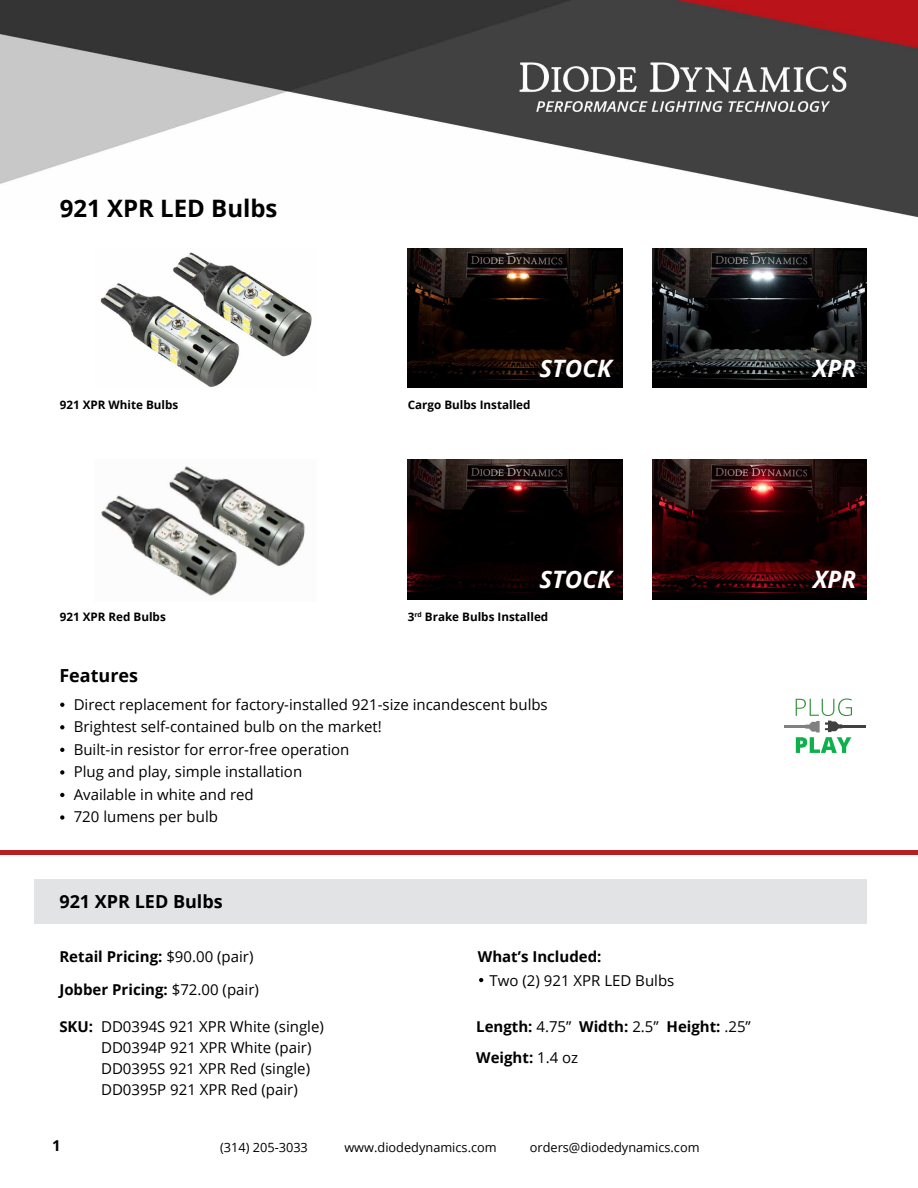
<style>
.page{position:relative;width:918px;height:1188px;background:#fff}
.page>*{position:absolute;margin:0;border:0;box-sizing:border-box;transform-origin:0 0}
.t1{font:italic 700 24px "Open Sans";color:#fff}
.t2{font:700 24px "Open Sans";color:#000}
.t3{font:700 18px "Open Sans";color:#000}
.t4{font:15px/22.5px "Open Sans";color:#000}
.t5{font:700 15px/31.5px "Open Sans";color:#000}
.t6{font:12.75px "Open Sans";color:#000}
.t7{font:700 11.7px "Open Sans";color:#000}
.s1{font-weight:400}
.s2{font-weight:700}
</style>
<div class="page">
<img style="left:0;top:0;width:918px;height:218px">
<svg style="left:60px;top:703px;width:4px;height:4px"></svg>
<svg style="left:60px;top:725px;width:4px;height:4px"></svg>
<svg style="left:60px;top:748px;width:4px;height:4px"></svg>
<svg style="left:60px;top:770px;width:4px;height:5px"></svg>
<svg style="left:60px;top:793px;width:4px;height:4px"></svg>
<svg style="left:60px;top:815px;width:4px;height:5px"></svg>
<div style="left:34px;top:879px;width:833px;height:45px;background:#e2e3e4"></div>
<svg style="left:479px;top:978px;width:4px;height:4px"></svg>
<hr style="left:0;top:851px;width:918px;height:4px;background:#b92025">
<img style="left:100px;top:252px;width:212px;height:135px">
<svg style="left:796px;top:698px;width:56px;height:55px"></svg>
<hr style="left:784px;top:725px;width:24px;height:3px;background:#7f8080">
<hr style="left:841px;top:725px;width:24px;height:3px;background:#404040">
<img style="left:408px;top:248px;width:214px;height:140px">
<img style="left:652px;top:248px;width:215px;height:140px">
<img style="left:101px;top:466px;width:204px;height:130px">
<img style="left:408px;top:460px;width:214px;height:140px">
<img style="left:652px;top:460px;width:215px;height:140px">
<h1 class="t2" style="left:60px;top:191px;width:219px">921 XPR LED Bulbs</h1>
<p class="t7" style="left:60px;top:397px;width:120px">921 XPR White Bulbs</p>
<p class="t7" style="left:408px;top:397px;width:124px">Cargo Bulbs Installed</p>
<h1 class="t1" style="left:539px;top:351px;width:74px">STOCK</h1>
<h1 class="t1" style="left:813px;top:351px;width:45px">XPR</h1>
<h1 class="t1" style="left:539px;top:563px;width:74px">STOCK</h1>
<h1 class="t1" style="left:813px;top:563px;width:45px">XPR</h1>
<p class="t7" style="left:60px;top:608px;width:108px">921 XPR Red Bulbs</p>
<p class="t7" style="left:408px;top:608px;width:142px">3<sup>rd</sup> Brake Bulbs Installed</p>
<p class="t3" style="left:59px;top:663px;width:80px">Features</p>
<p class="t4" style="left:74px;top:693px;width:476px">Direct replacement for factory-installed 921-size incandescent bulbs Brightest self-contained bulb on the market!<br>Built-in resistor for error-free operation<br>Plug and play, simple installation<br>Available in white and red<br>720 lumens per bulb</p>
<p class="t3" style="left:59px;top:889px;width:165px">921 XPR LED Bulbs</p>
<p class="t5" style="left:59px;top:940px;width:196px">Retail Pricing: <span class="s1">$90.00 (pair)</span></p>
<p class="t5" style="left:59px;top:973px;width:201px">Jobber Pricing: <span class="s1">$72.00 (pair)</span></p>
<p class="t4" style="left:101px;top:1015px;width:224px;line-height:21px;text-indent:-42px"><span class="s2">SKU:</span> DD0394S 921 XPR White (single)<br>DD0394P 921 XPR White (pair)<br>DD0395S 921 XPR Red (single)<br>DD0395P 921 XPR Red (pair)</p>
<p class="t5" style="left:478px;top:940px;width:125px">What’s Included:</p>
<p class="t4" style="left:490px;top:969px;width:186px">Two (2) 921 XPR LED Bulbs</p>
<p class="t5" style="left:476px;top:1010px;width:276px">Length: <span class="s1">4.75”</span> Width: <span class="s1">2.5”</span> Height: <span class="s1">.25”<br></span>Weight: <span class="s1">1.4 oz</span></p>
<p class="t5" style="left:52px;top:1130px;width:10px">1</p>
<p class="t6" style="left:220px;top:1139px;width:89px">(314) 205-3033</p>
<p class="t6" style="left:344px;top:1139px;width:154px">www.diodedynamics.com</p>
<p class="t6" style="left:530px;top:1139px;width:171px">orders@diodedynamics.com</p>
</div>
